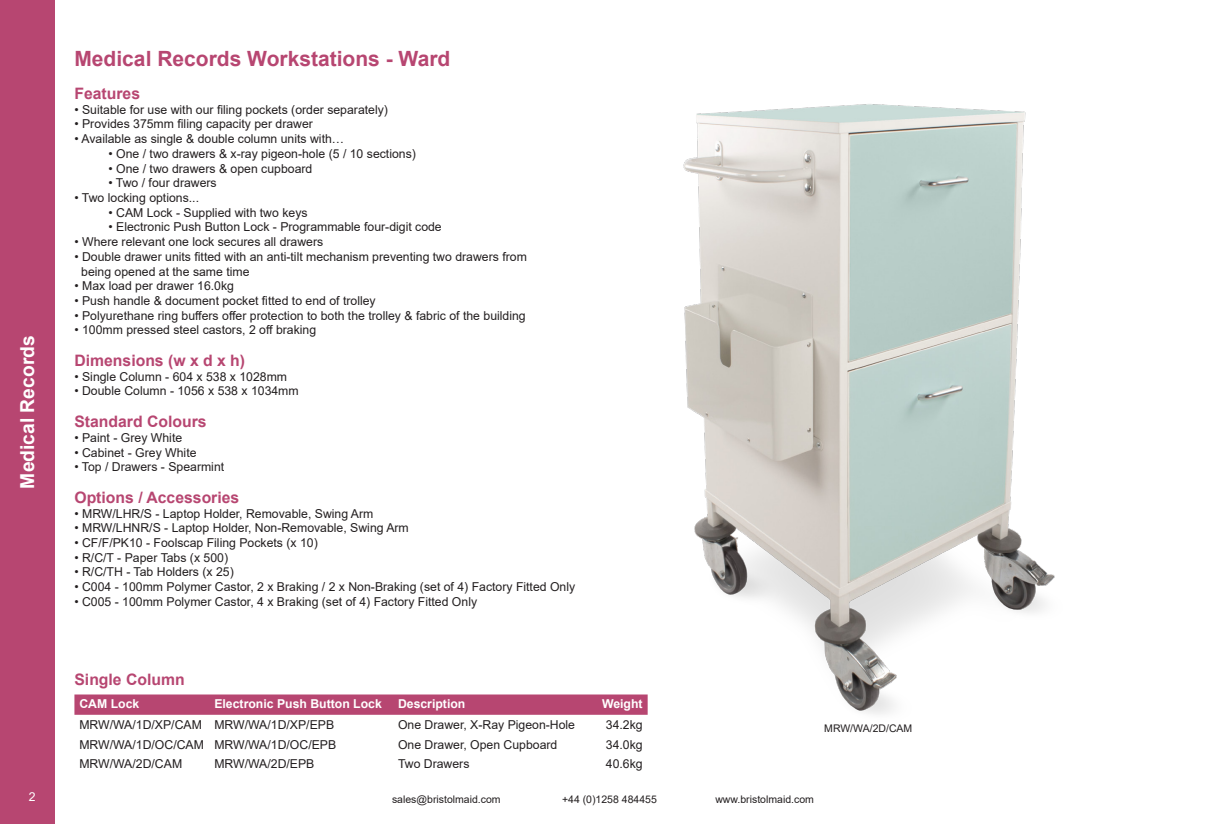
<style>
.page{position:relative;width:1206px;height:824px;background:#fff}
.page>*{position:absolute;margin:0;border:0;box-sizing:border-box;transform-origin:0 0}
.t1{font:700 21px "Arial";color:#b74671}
.t2{font:700 19.25px "Arial";color:#fff}
.t3{font:700 15.75px "Arial";color:#b74671}
.t4{font:12.25px "Arial";color:#231f20}
.t5{font:700 12.25px "Arial";color:#fff}
.t6{font:12.25px "Arial";color:#fff}
.t7{font:10.5px "Arial";color:#231f20}
</style>
<div class="page">
<div style="left:0;top:0;width:55px;height:823px;background:#b74671"></div>
<img style="left:547px;top:104px;width:508px;height:611px">
<div style="left:74px;top:694px;width:573px;height:20px;background:#b74671"></div>
<h2 class="t2" style="left:14px;top:488px;width:154px;rotate:-90deg">Medical Records</h2>
<p class="t1" style="left:74px;top:44px;width:377px">Medical Records Workstations - Ward</p>
<p class="t3" style="left:74px;top:82px;width:67px">Features</p>
<p class="t4" style="left:74px;top:101px;width:315px">• Suitable for use with our filing pockets (order separately)</p>
<p class="t4" style="left:74px;top:116px;width:240px">• Provides 375mm filing capacity per drawer</p>
<p class="t4" style="left:74px;top:130px;width:271px">• Available as single &amp; double column units with…</p>
<p class="t4" style="left:108px;top:145px;width:309px">• One / two drawers &amp; x-ray pigeon-hole (5 / 10 sections)</p>
<p class="t4" style="left:108px;top:160px;width:205px">• One / two drawers &amp; open cupboard</p>
<p class="t4" style="left:108px;top:174px;width:110px">• Two / four drawers</p>
<p class="t4" style="left:74px;top:189px;width:126px">• Two locking options...</p>
<p class="t4" style="left:108px;top:204px;width:200px">• CAM Lock - Supplied with two keys</p>
<p class="t4" style="left:108px;top:219px;width:335px">• Electronic Push Button Lock - Programmable four-digit code</p>
<p class="t4" style="left:74px;top:233px;width:250px">• Where relevant one lock secures all drawers</p>
<p class="t4" style="left:74px;top:248px;width:454px">• Double drawer units fitted with an anti-tilt mechanism preventing two drawers from</p>
<p class="t4" style="left:81px;top:263px;width:170px">being opened at the same time</p>
<p class="t4" style="left:74px;top:277px;width:161px">• Max load per drawer 16.0kg</p>
<p class="t4" style="left:74px;top:292px;width:303px">• Push handle &amp; document pocket fitted to end of trolley</p>
<p class="t4" style="left:74px;top:307px;width:453px">• Polyurethane ring buffers offer protection to both the trolley &amp; fabric of the building</p>
<p class="t4" style="left:74px;top:321px;width:243px">• 100mm pressed steel castors, 2 off braking</p>
<p class="t3" style="left:74px;top:349px;width:172px">Dimensions (w x d x h)</p>
<p class="t4" style="left:74px;top:368px;width:214px">• Single Column - 604 x 538 x 1028mm</p>
<p class="t4" style="left:74px;top:382px;width:226px">• Double Column - 1056 x 538 x 1034mm</p>
<p class="t3" style="left:74px;top:410px;width:134px">Standard Colours</p>
<p class="t4" style="left:74px;top:429px;width:109px">• Paint - Grey White</p>
<p class="t4" style="left:74px;top:444px;width:124px">• Cabinet - Grey White</p>
<p class="t4" style="left:74px;top:458px;width:151px">• Top / Drawers - Spearmint</p>
<p class="t3" style="left:74px;top:486px;width:166px">Options / Accessories</p>
<p class="t4" style="left:74px;top:505px;width:300px">• MRW/LHR/S - Laptop Holder, Removable, Swing Arm</p>
<p class="t4" style="left:74px;top:519px;width:336px">• MRW/LHNR/S - Laptop Holder, Non-Removable, Swing Arm</p>
<p class="t4" style="left:74px;top:534px;width:245px">• CF/F/PK10 - Foolscap Filing Pockets (x 10)</p>
<p class="t4" style="left:74px;top:549px;width:155px">• R/C/T - Paper Tabs (x 500)</p>
<p class="t4" style="left:74px;top:563px;width:161px">• R/C/TH - Tab Holders (x 25)</p>
<p class="t4" style="left:74px;top:578px;width:502px">• C004 - 100mm Polymer Castor, 2 x Braking / 2 x Non-Braking (set of 4) Factory Fitted Only</p>
<p class="t4" style="left:74px;top:593px;width:404px">• C005 - 100mm Polymer Castor, 4 x Braking (set of 4) Factory Fitted Only</p>
<p class="t3" style="left:74px;top:667px;width:112px">Single Column</p>
<p class="t5" style="left:79px;top:695px;width:61px">CAM Lock</p>
<p class="t5" style="left:214px;top:695px;width:169px">Electronic Push Button Lock</p>
<p class="t5" style="left:398px;top:695px;width:69px">Description</p>
<p class="t5" style="left:602px;top:695px;width:42px">Weight</p>
<p class="t4" style="left:79px;top:715px;width:124px">MRW/WA/1D/XP/CAM</p>
<p class="t4" style="left:214px;top:715px;width:121px">MRW/WA/1D/XP/EPB</p>
<p class="t4" style="left:398px;top:715px;width:179px">One Drawer, X-Ray Pigeon-Hole</p>
<p class="t4" style="left:606px;top:715px;width:38px">34.2kg</p>
<p class="t4" style="left:79px;top:735px;width:126px">MRW/WA/1D/OC/CAM</p>
<p class="t4" style="left:214px;top:735px;width:123px">MRW/WA/1D/OC/EPB</p>
<p class="t4" style="left:398px;top:735px;width:161px">One Drawer, Open Cupboard</p>
<p class="t4" style="left:606px;top:735px;width:38px">34.0kg</p>
<p class="t4" style="left:79px;top:755px;width:104px">MRW/WA/2D/CAM</p>
<p class="t4" style="left:214px;top:755px;width:102px">MRW/WA/2D/EPB</p>
<p class="t4" style="left:398px;top:755px;width:73px">Two Drawers</p>
<p class="t4" style="left:606px;top:755px;width:38px">40.6kg</p>
<p class="t6" style="left:29px;top:788px;width:8px">2</p>
<p class="t7" style="left:392px;top:792px;width:110px">sales@bristolmaid.com</p>
<p class="t7" style="left:562px;top:792px;width:96px">+44 (0)1258 484455</p>
<p class="t7" style="left:715px;top:792px;width:100px">www.bristolmaid.com</p>
<p class="t7" style="left:824px;top:721px;width:90px">MRW/WA/2D/CAM</p>
</div>
